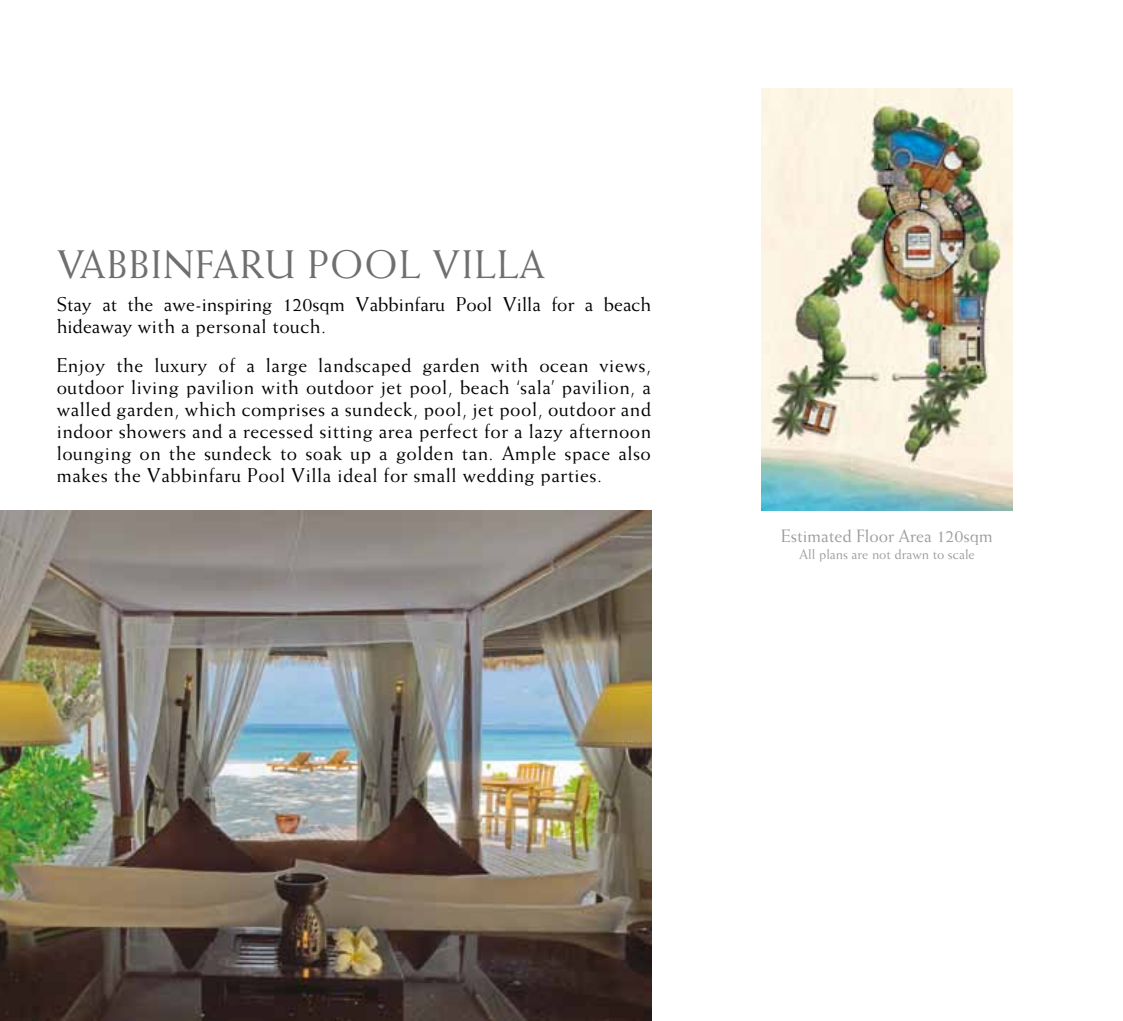
<style>
.page{position:relative;width:1123px;height:1021px;background:#fff}
.page>*{position:absolute;margin:0;border:0;box-sizing:border-box;transform-origin:0 0}
.t1{font:40px "Weiss";letter-spacing:.025em;color:#706f6f}
.t2{font:20px/22px "Weiss";letter-spacing:.025em;color:#000;text-align:justify}
.t3{font:20px/22px "Weiss";color:#000}
.t4{font:18px "Weiss";color:#9d9d9c}
.t5{font:14px "Weiss";color:#9d9d9c}
</style>
<div class="page">
<img style="left:0;top:510px;width:651px;height:510px">
<img style="left:761px;top:89px;width:251px;height:421px">
<h1 class="t1" style="left:57px;top:241px;width:48px">Vabbinfaru</h1>
<h1 class="t1" style="left:307px;top:241px;width:176px">POOL Villa</h1>
<p class="t3" style="left:57px;top:293px;width:596px">Stay at the awe-inspiring 120sqm Vabbinfaru Pool Villa for a beach hideaway with a personal touch.</p>
<p class="t2" style="left:57px;top:354px;width:596px">Enjoy the luxury of a large landscaped garden with ocean views, outdoor living pavilion with outdoor jet pool, beach ‘sala’ pavilion, a walled garden, which comprises a sundeck, pool, jet pool, outdoor and indoor showers and a recessed sitting area perfect for a lazy afternoon lounging on the sundeck to soak up a golden tan. Ample space also makes the Vabbinfaru Pool Villa ideal for small wedding parties.</p>
<p class="t4" style="left:781px;top:525px;width:213px">Estimated Floor Area 120sqm</p>
<p class="t5" style="left:799px;top:545px;width:177px">All plans are not drawn to scale</p>
</div>
